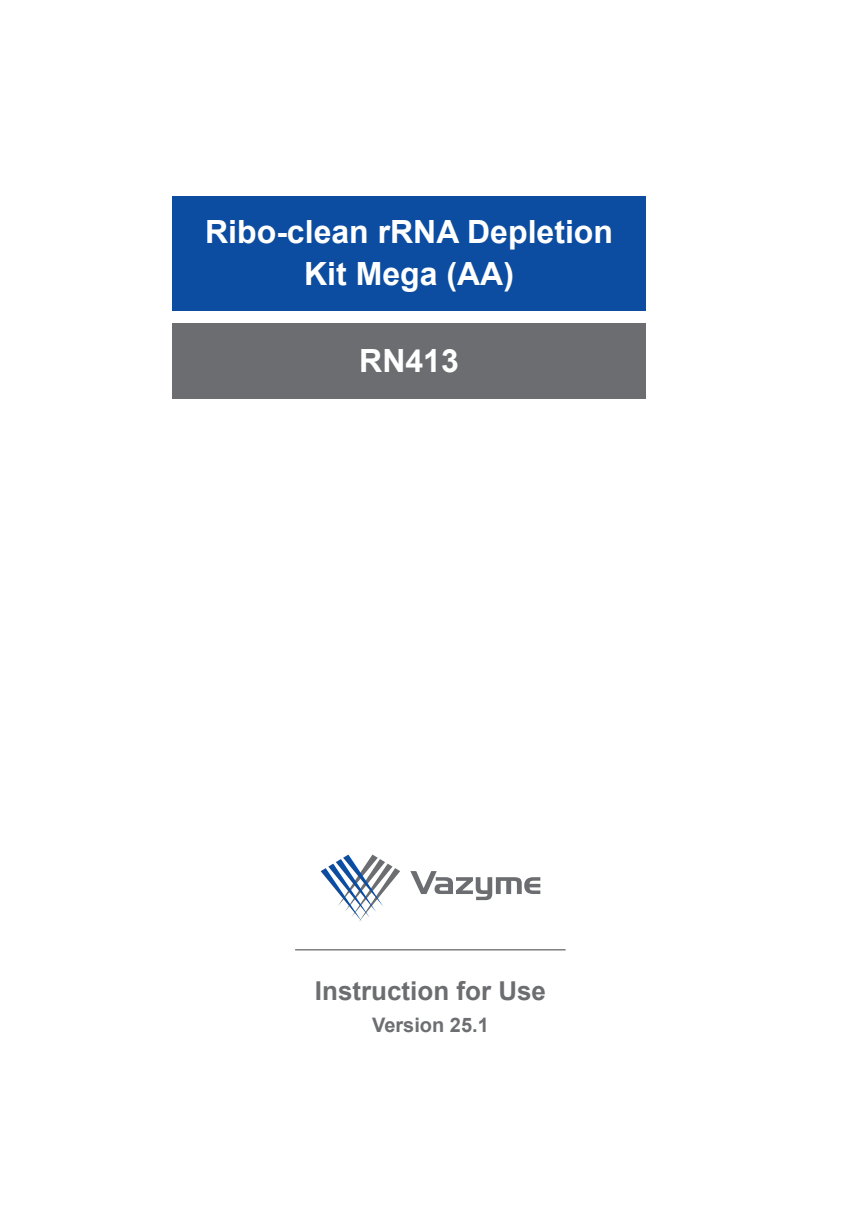
<style>
.page{position:relative;width:842px;height:1225px;background:#fff}
.page>*{position:absolute;margin:0;border:0;box-sizing:border-box;transform-origin:0 0}
.t1{font:700 32px/42px "Arial";color:#fff;text-align:center}
.t2{font:700 26px "Arial";color:#6c6d70}
.t3{font:700 20px "Arial";color:#6d6e71}
</style>
<div class="page">
<div style="left:172px;top:323px;width:474px;height:75px;background:#6c6d70"></div>
<div style="left:172px;top:196px;width:474px;height:115px;background:#0d4da1"></div>
<img style="left:295px;top:949px;width:271px;height:1px">
<svg style="left:321px;top:854px;width:79px;height:68px"></svg>
<svg style="left:410px;top:871px;width:130px;height:29px"></svg>
<p class="t1" style="left:205px;top:211px;width:409px">Ribo-clean rRNA Depletion<br>Kit Mega (AA)</p>
<p class="t1" style="left:359px;top:340px;width:101px">RN413</p>
<p class="t2" style="left:315px;top:972px;width:233px">Instruction for Use</p>
<p class="t3" style="left:372px;top:1010px;width:118px">Version 25.1</p>
</div>
